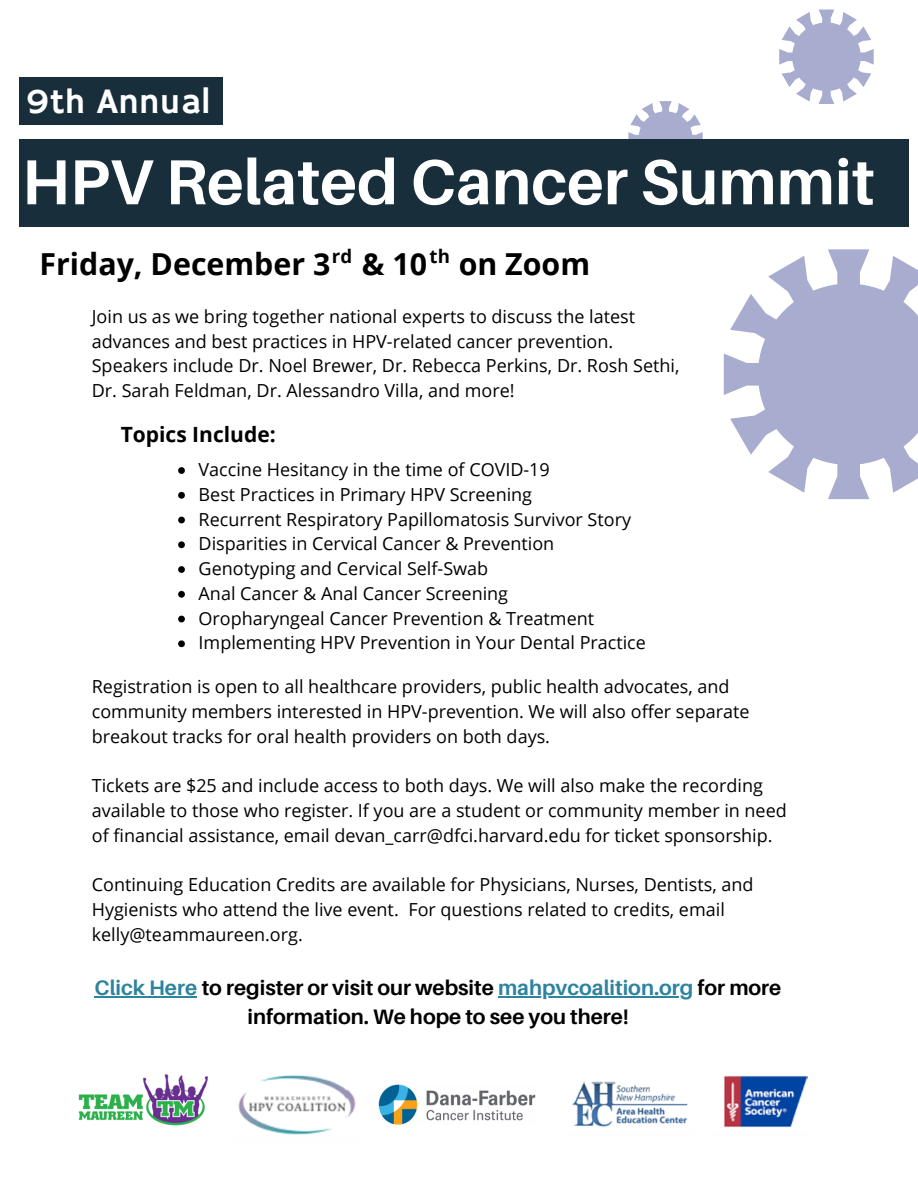
<style>
.page{position:relative;width:918px;height:1188px;background:#fff}
.page>*{position:absolute;margin:0;border:0;box-sizing:border-box;transform-origin:0 0}
.t1{font:700 63.6px "Aileron";color:#fff}
.t2{font:35.7px "Hammersmith One";color:#fff}
.t3{font:700 30.3px "Open Sans";color:#000}
.t4{font:700 21px/29.2px "Aileron";color:#000;text-align:center}
.t5{font:700 21px "Open Sans";color:#000}
.t6{font:700 18.6px "Open Sans";color:#000}
.t7{font:18px/24.8px "Open Sans";color:#000}
.s1{color:#2e839f}
</style>
<div class="page">
<svg style="left:779px;top:10px;width:95px;height:94px"></svg>
<svg style="left:628px;top:101px;width:75px;height:38px"></svg>
<div style="left:19px;top:139px;width:890px;height:88px;background:#192e3b"></div>
<div style="left:19px;top:77px;width:204px;height:48px;background:#192e3b"></div>
<svg style="left:724px;top:249px;width:194px;height:250px;fill:#a8adcf"></svg>
<hr style="left:95px;top:996px;width:102px;height:1px;background:#2e839f">
<hr style="left:498px;top:996px;width:195px;height:1px;background:#2e839f">
<img style="left:378px;top:1084px;width:158px;height:41px">
<img style="left:572px;top:1081px;width:116px;height:46px">
<img style="left:238px;top:1075px;width:118px;height:60px">
<img style="left:724px;top:1075px;width:84px;height:53px">
<img style="left:78px;top:1074px;width:130px;height:52px">
<svg style="left:178px;top:467px;width:7px;height:7px"></svg>
<svg style="left:178px;top:492px;width:7px;height:7px"></svg>
<svg style="left:178px;top:517px;width:7px;height:6px"></svg>
<svg style="left:178px;top:541px;width:7px;height:7px"></svg>
<svg style="left:178px;top:566px;width:7px;height:7px"></svg>
<svg style="left:178px;top:591px;width:7px;height:7px"></svg>
<svg style="left:178px;top:616px;width:7px;height:6px"></svg>
<svg style="left:178px;top:640px;width:7px;height:7px"></svg>
<p class="t2" style="left:26px;top:81px;width:186px">9th Annual</p>
<p class="t1" style="left:22px;top:143px;width:854px">HPV Related Cancer Summit</p>
<p class="t3" style="left:39px;top:242px;width:292px">Friday, December 3</p>
<p class="t6" style="left:332px;top:243px;width:22px">rd</p>
<p class="t3" style="left:362px;top:242px;width:67px">&amp; 10</p>
<p class="t6" style="left:430px;top:243px;width:22px">th</p>
<p class="t3" style="left:459px;top:242px;width:133px">on Zoom</p>
<p class="t7" style="left:92px;top:304px;width:545px">Join us as we bring together national experts to discuss the latest advances and best practices in HPV-related cancer prevention.</p>
<p class="t7" style="left:92px;top:353px;width:589px">Speakers include Dr. Noel Brewer, Dr. Rebecca Perkins, Dr. Rosh Sethi,<br>Dr. Sarah Feldman, Dr. Alessandro Villa, and more!</p>
<p class="t5" style="left:121px;top:420px;width:156px">Topics Include:</p>
<p class="t7" style="left:199px;top:457px;width:353px">Vaccine Hesitancy in the time of COVID-19</p>
<p class="t7" style="left:199px;top:482px;width:335px">Best Practices in Primary HPV Screening</p>
<p class="t7" style="left:199px;top:506px;width:434px">Recurrent Respiratory Papillomatosis Survivor Story</p>
<p class="t7" style="left:199px;top:531px;width:357px">Disparities in Cervical Cancer &amp; Prevention</p>
<p class="t7" style="left:199px;top:556px;width:291px">Genotyping and Cervical Self-Swab</p>
<p class="t7" style="left:199px;top:581px;width:311px">Anal Cancer &amp; Anal Cancer Screening</p>
<p class="t7" style="left:199px;top:605px;width:397px">Oropharyngeal Cancer Prevention &amp; Treatment</p>
<p class="t7" style="left:199px;top:630px;width:449px">Implementing HPV Prevention in Your Dental Practice</p>
<p class="t7" style="left:92px;top:674px;width:659px">Registration is open to all healthcare providers, public health advocates, and community members interested in HPV-prevention. We will also offer separate breakout tracks for oral health providers on both days.</p>
<p class="t7" style="left:92px;top:773px;width:697px">Tickets are $25 and include access to both days. We will also make the recording available to those who register. If you are a student or community member in need of financial assistance, email devan_carr@dfci.harvard.edu for ticket sponsorship.</p>
<p class="t7" style="left:92px;top:872px;width:663px">Continuing Education Credits are available for Physicians, Nurses, Dentists, and<br>Hygienists who attend the live event. For questions related to credits, email kelly@teammaureen.org.</p>
<p class="t4" style="left:95px;top:973px;width:688px"><span class="s1">Click Here</span> to register or visit our website <span class="s1">mahpvcoalition.org</span> for more information. We hope to see you there!</p>
</div>
